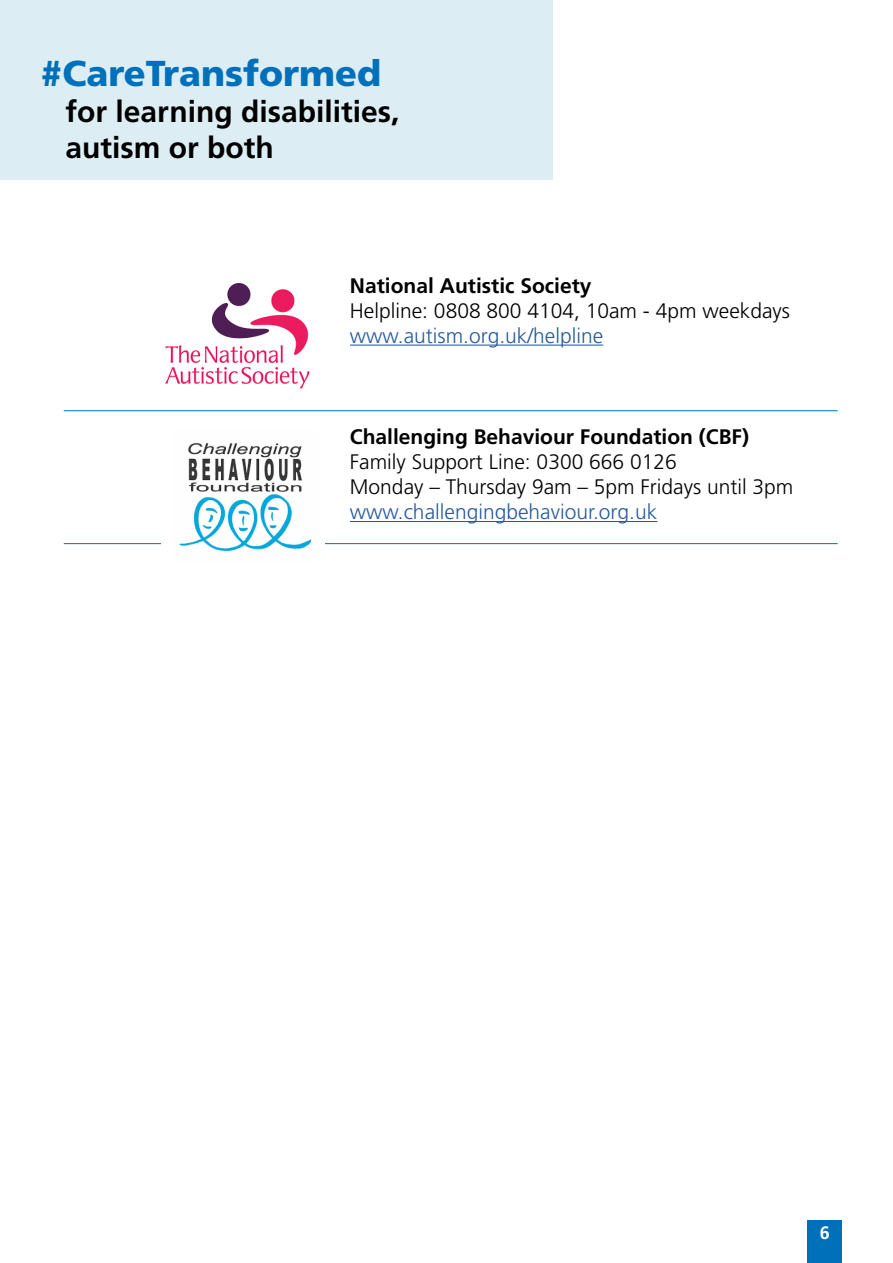
<style>
.page{position:relative;width:893px;height:1263px;background:#fff}
.page>*{position:absolute;margin:0;border:0;box-sizing:border-box;transform-origin:0 0}
.t1{font:900 36px "Frutiger";color:#0070ba}
.t2{font:700 30px "Frutiger";color:#000}
.t3{font:300 21px "Frutiger";color:#000}
.t4{font:700 21px "Frutiger";color:#000}
.t5{font:300 21px "Frutiger";color:#275b9b}
.t6{font:700 18px "Frutiger LT Std";color:#fff}
</style>
<div class="page">
<div style="left:0;top:0;width:553px;height:180px;background:#ddedf4"></div>
<hr style="left:350px;top:345px;width:253px;height:1px;background:#275b9b">
<hr style="left:350px;top:521px;width:307px;height:1px;background:#275b9b">
<hr style="left:64px;top:410px;width:774px;height:1px;background:#0070ba">
<hr style="left:64px;top:543px;width:774px;height:1px;background:#0070ba">
<img style="left:165px;top:284px;width:145px;height:104px">
<div style="left:161px;top:427px;width:163px;height:141px;background:#fff"></div>
<img style="left:179px;top:442px;width:133px;height:110px">
<div style="left:808px;top:1220px;width:34px;height:43px;background:#0070ba"></div>
<p class="t1" style="left:40px;top:52px;width:342px">#CareTransformed</p>
<p class="t2" style="left:65px;top:94px;width:335px">for learning disabilities,</p>
<p class="t2" style="left:65px;top:130px;width:210px">autism or both</p>
<p class="t4" style="left:350px;top:273px;width:243px">National Autistic Society</p>
<p class="t3" style="left:350px;top:299px;width:442px">Helpline: 0808 800 4104, 10am - 4pm weekdays</p>
<p class="t5" style="left:350px;top:324px;width:255px">www.autism.org.uk/helpline</p>
<p class="t4" style="left:350px;top:424px;width:401px">Challenging Behaviour Foundation (CBF)</p>
<p class="t3" style="left:350px;top:450px;width:328px">Family Support Line: 0300 666 0126</p>
<p class="t3" style="left:350px;top:475px;width:445px">Monday – Thursday 9am – 5pm Fridays until 3pm</p>
<p class="t5" style="left:350px;top:500px;width:309px">www.challengingbehaviour.org.uk</p>
<p class="t6" style="left:820px;top:1222px;width:12px">6</p>
</div>
